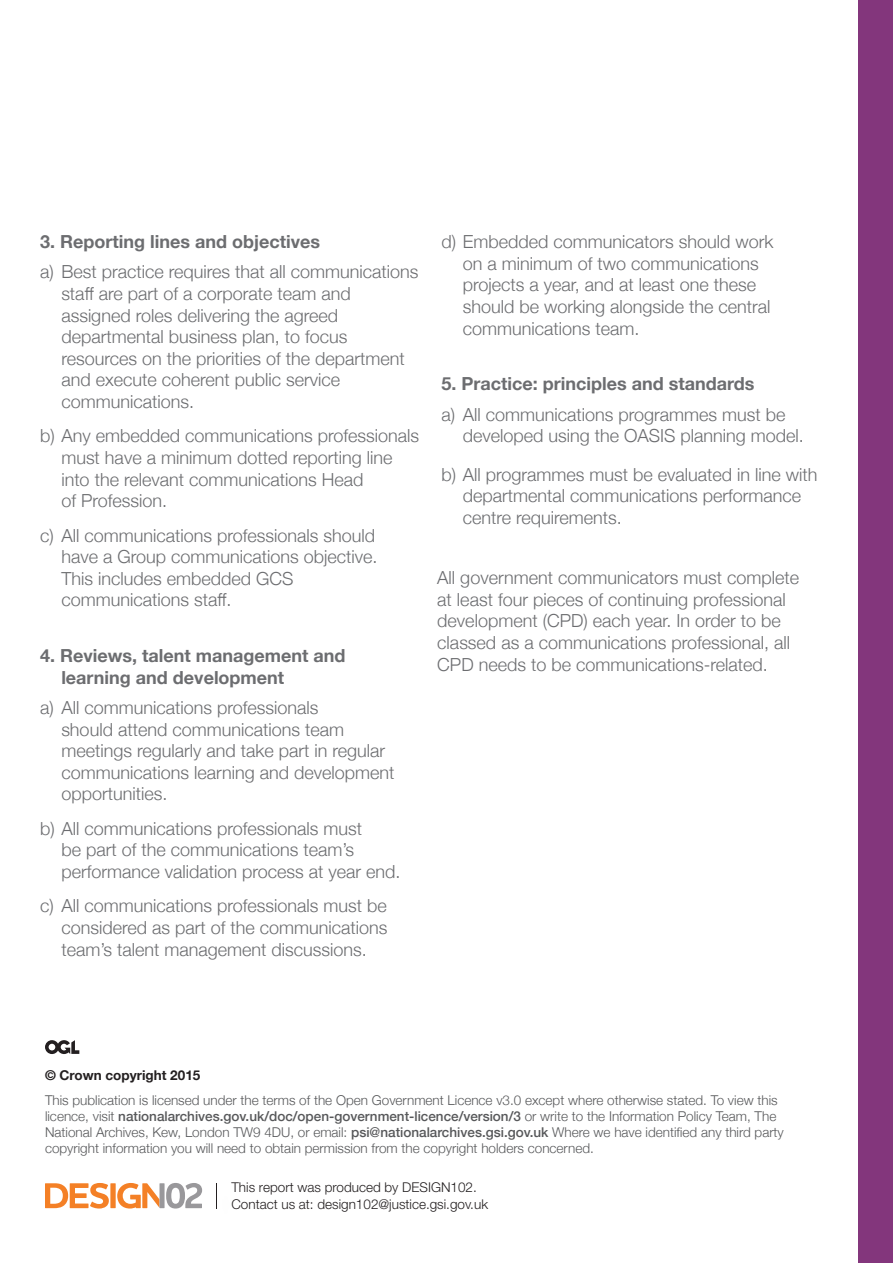
<style>
.page{position:relative;width:893px;height:1263px;background:#fff}
.page>*{position:absolute;margin:0;border:0;box-sizing:border-box;transform-origin:0 0}
.t1{font:300 18px/21.6px "Helvetica Neue";color:#6c6d70}
.t2{font:700 18px/21.6px "Helvetica Neue";color:#6c6d70}
.t3{font:300 13.5px/16.2px "Helvetica Neue";color:#57585a}
.t4{font:300 13.5px/16.2px "Helvetica Neue";color:#231f20}
.t5{font:700 13.5px "Helvetica Neue";color:#231f20}
.s1{font-weight:500}
</style>
<div class="page">
<svg style="left:45px;top:1040px;width:34px;height:14px"></svg>
<svg style="left:45px;top:1183px;width:64px;height:25px"></svg>
<div style="left:110px;top:1183px;width:6px;height:25px;background:#f48026"></div>
<svg style="left:117px;top:1183px;width:85px;height:25px"></svg>
<img style="left:216px;top:1183px;width:1px;height:26px">
<div style="left:859px;top:0;width:34px;height:1263px;background:#83367c"></div>
<p class="t2" style="left:40px;top:231px;width:281px">3. Reporting lines and objectives</p>
<p class="t1" style="left:61px;top:260px;width:359px;text-indent:-21px">a) Best practice requires that all communications staff are part of a corporate team and assigned roles delivering the agreed departmental business plan, to focus resources on the priorities of the department and execute coherent public service communications.</p>
<p class="t1" style="left:61px;top:424px;width:359px;text-indent:-21px">b) Any embedded communications professionals must have a minimum dotted reporting line into the relevant communications Head<br>of Profession.</p>
<p class="t1" style="left:61px;top:523px;width:318px;text-indent:-21px">c) All communications professionals should have a Group communications objective.<br>This includes embedded GCS communications staff.</p>
<p class="t2" style="left:61px;top:645px;width:286px;text-indent:-21px">4. Reviews, talent management and learning and development</p>
<p class="t1" style="left:61px;top:695px;width:335px;text-indent:-21px">a) All communications professionals<br>should attend communications team meetings regularly and take part in regular communications learning and development opportunities.</p>
<p class="t1" style="left:61px;top:816px;width:341px;text-indent:-21px">b) All communications professionals must<br>be part of the communications team’s performance validation process at year end.</p>
<p class="t1" style="left:61px;top:894px;width:328px;text-align:justify;text-indent:-21px">c) All communications professionals must be considered as part of the communications team’s talent management discussions.</p>
<p class="t1" style="left:463px;top:230px;width:312px;text-indent:-21px">d) Embedded communicators should work on a minimum of two communications projects a year, and at least one these should be working alongside the central communications team.</p>
<p class="t2" style="left:442px;top:374px;width:314px">5. Practice: principles and standards</p>
<p class="t1" style="left:463px;top:402px;width:343px;text-indent:-21px">a) All communications programmes must be developed using the OASIS planning model.</p>
<p class="t1" style="left:463px;top:462px;width:356px;text-indent:-21px">b) All programmes must be evaluated in line with departmental communications performance centre requirements.</p>
<p class="t1" style="left:437px;top:566px;width:363px">All government communicators must complete at least four pieces of continuing professional development (CPD) each year. In order to be classed as a communications professional, all CPD needs to be communications-related.</p>
<p class="t5" style="left:45px;top:1064px;width:157px">© Crown copyright 2015</p>
<p class="t3" style="left:45px;top:1091px;width:740px">This publication is licensed under the terms of the Open Government Licence v3.0 except where otherwise stated. To view this licence, visit <span class="s1">nationalarchives.gov.uk/doc/open-government-licence/version/3</span> or write to the Information Policy Team, The National Archives, Kew, London TW9 4DU, or email: <span class="s1">psi@nationalarchives.gsi.gov.uk</span> Where we have identified any third party copyright information you will need to obtain permission from the copyright holders concerned.</p>
<p class="t4" style="left:231px;top:1179px;width:258px">This report was produced by DESIGN102.<br>Contact us at: design102@justice.gsi.gov.uk</p>
</div>
